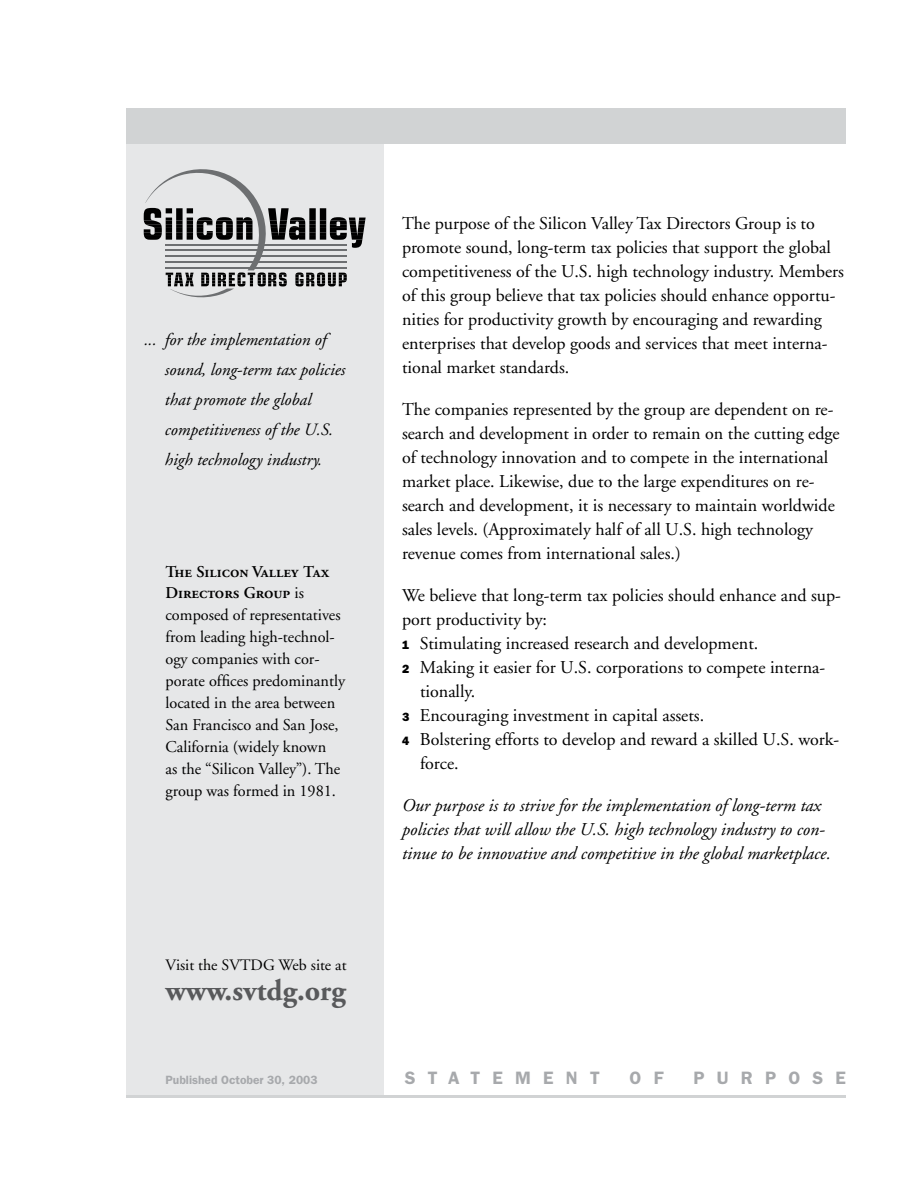
<style>
.page{position:relative;width:918px;height:1188px;background:#fff}
.page>*{position:absolute;margin:0;border:0;box-sizing:border-box;transform-origin:0 0}
.t1{font:700 30px "Adobe Garamond";color:#58595b}
.t2{font:18px/24px "Adobe Garamond";color:#000}
.t3{font:italic 18px/24px "Adobe Garamond";color:#000}
.t4{font:600 18px "Franklin Gothic";letter-spacing:.68em;color:#a7a9ac}
.t5{font:italic 17.25px/30px "Adobe Garamond";color:#000}
.t6{font:16.5px/21.9px "Adobe Garamond";color:#000}
.t7{font:16.5px/21.9px "Adobe Garamond Semibold SC";color:#000}
.t8{font:15.9px "Adobe Garamond";color:#000}
.t9{font:600 12px "Franklin Gothic";color:#a7a9ac}
.s1{font-family:"Adobe Garamond"}
.s2{font-family:"Franklin Gothic";font-weight:800;font-size:12px}
</style>
<div class="page">
<div style="left:126px;top:108px;width:258px;height:990px;background:#e6e7e8"></div>
<div style="left:126px;top:108px;width:720px;height:36px;background:#d1d3d4"></div>
<hr style="left:126px;top:1095px;width:720px;height:3px;background:#d1d3d4">
<svg style="left:143px;top:169px;width:223px;height:129px"></svg>
<hr style="left:166px;top:244px;width:181px;height:1px;background:#6d6f71">
<hr style="left:166px;top:250px;width:181px;height:1px;background:#6d6f71">
<hr style="left:166px;top:256px;width:181px;height:1px;background:#6d6f71">
<hr style="left:166px;top:261px;width:181px;height:1px;background:#6d6f71">
<hr style="left:166px;top:267px;width:181px;height:1px;background:#6d6f71">
<p class="t5" style="left:165px;top:325px;width:182px;text-indent:-21px">... for the implementation of sound, long-term tax policies that promote the global competitiveness of the U.S. high technology industry.</p>
<p class="t7" style="left:165px;top:561px;width:166px">The Silicon Valley Tax<br>Directors Group <span class="s1">is</span></p>
<p class="t6" style="left:165px;top:605px;width:181px">composed of representatives from leading high-technol&shy;ogy companies with cor&shy;porate offices predominantly located in the area between<br>San Francisco and San Jose,<br>California (widely known<br>as the “Silicon Valley”). The group was formed in 1981.</p>
<p class="t8" style="left:165px;top:957px;width:183px">Visit the SVTDG Web site at</p>
<h1 class="t1" style="left:165px;top:974px;width:182px">www.svtdg.org</h1>
<p class="t2" style="left:402px;top:212px;width:444px">The purpose of the Silicon Valley Tax Directors Group is to promote sound, long-term tax policies that support the global competitiveness of the U.S. high technology industry. Members of this group believe that tax policies should enhance opportu&shy;nities for productivity growth by encouraging and rewarding enterprises that develop goods and services that meet interna&shy;tional market standards.</p>
<p class="t2" style="left:402px;top:398px;width:439px">The companies represented by the group are dependent on re&shy;search and development in order to remain on the cutting edge of technology innovation and to compete in the international market place. Likewise, due to the large expenditures on re&shy;search and development, it is necessary to maintain worldwide sales levels. (Approximately half of all U.S. high technology revenue comes from international sales.)</p>
<p class="t2" style="left:402px;top:584px;width:441px">We believe that long-term tax policies should enhance and sup-</p>
<p class="t2" style="left:402px;top:608px;width:147px">port productivity by:</p>
<p class="t2" style="left:402px;top:632px;width:358px"><span class="s2">1</span> Stimulating increased research and development.</p>
<p class="t2" style="left:402px;top:656px;width:425px"><span class="s2">2</span> Making it easier for U.S. corporations to compete interna-</p>
<p class="t2" style="left:420px;top:680px;width:57px">tionally.</p>
<p class="t2" style="left:402px;top:704px;width:304px"><span class="s2">3</span> Encouraging investment in capital assets.</p>
<p class="t2" style="left:402px;top:728px;width:439px"><span class="s2">4</span> Bolstering efforts to develop and reward a skilled U.S. work-</p>
<p class="t2" style="left:420px;top:752px;width:40px">force.</p>
<p class="t3" style="left:402px;top:794px;width:430px">Our purpose is to strive for the implementation of long-term tax policies that will allow the U.S. high technology industry to con&shy;tinue to be innovative and competitive in the global marketplace.</p>
<p class="t9" style="left:165px;top:1073px;width:154px">Published October 30, 2003</p>
<p class="t4" style="left:405px;top:1067px;width:196px">STATEMENT</p>
<p class="t4" style="left:630px;top:1067px;width:35px">O F</p>
<p class="t4" style="left:693px;top:1067px;width:154px">PURPOSE</p>
</div>
